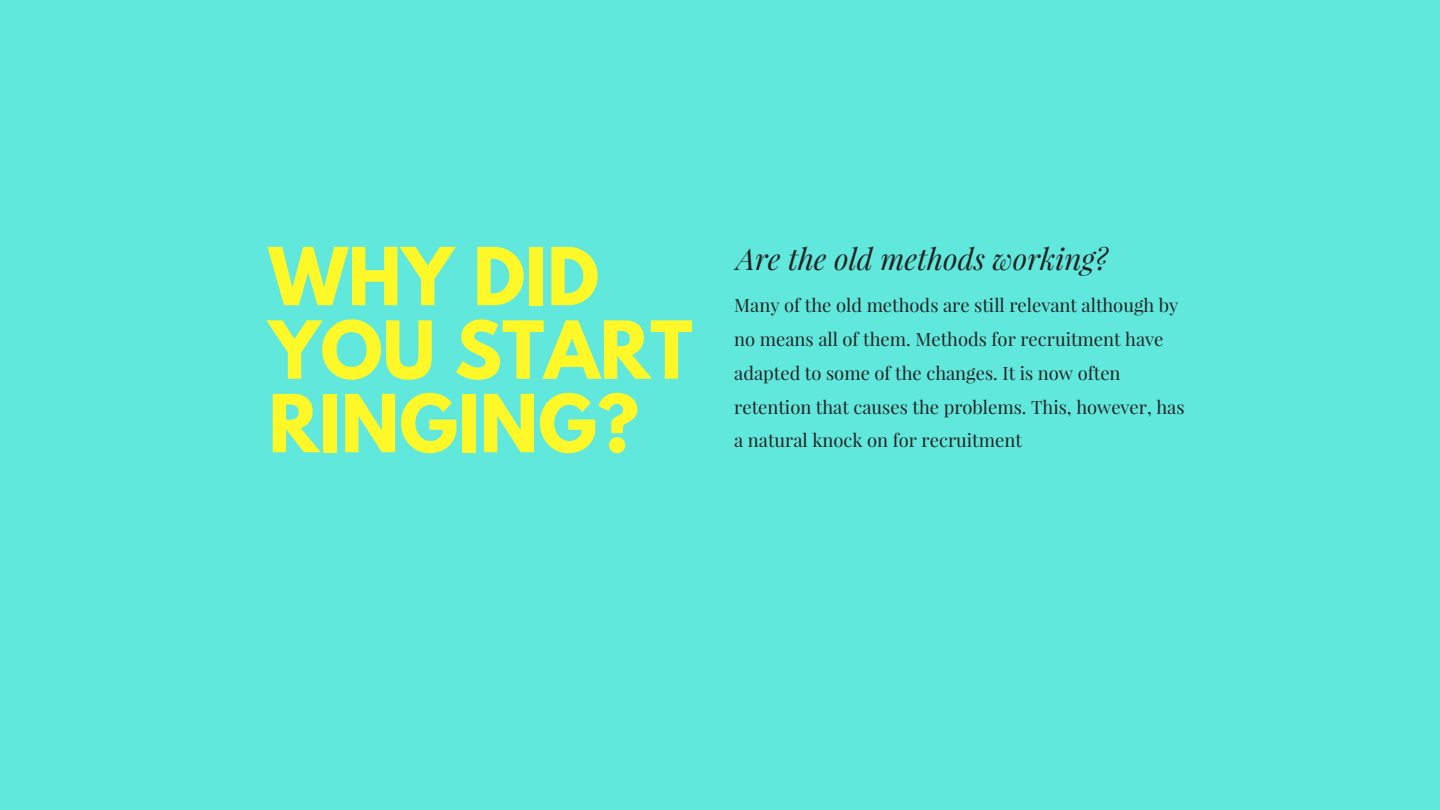
<style>
.page{position:relative;width:1440px;height:810px;background:#61e8dc}
.page>*{position:absolute;margin:0;border:0;box-sizing:border-box;transform-origin:0 0}
.t1{font:700 70.7px/73.5px "League Spartan";color:#fff829}
.t2{font:italic 29.7px "Playfair Display";color:#222}
.t3{font:18.4px/33.8px "Playfair Display";color:#222}
</style>
<div class="page">
<h1 class="t1" style="left:268px;top:249px;width:426px">WHY DID<br>YOU START<br>RINGING?</h1>
<h2 class="t2" style="left:736px;top:238px;width:373px">Are the old methods working?</h2>
<p class="t3" style="left:734px;top:288px;width:452px">Many of the old methods are still relevant although by no means all of them. Methods for recruitment have adapted to some of the changes. It is now often retention that causes the problems. This, however, has a natural knock on for recruitment</p>
</div>
